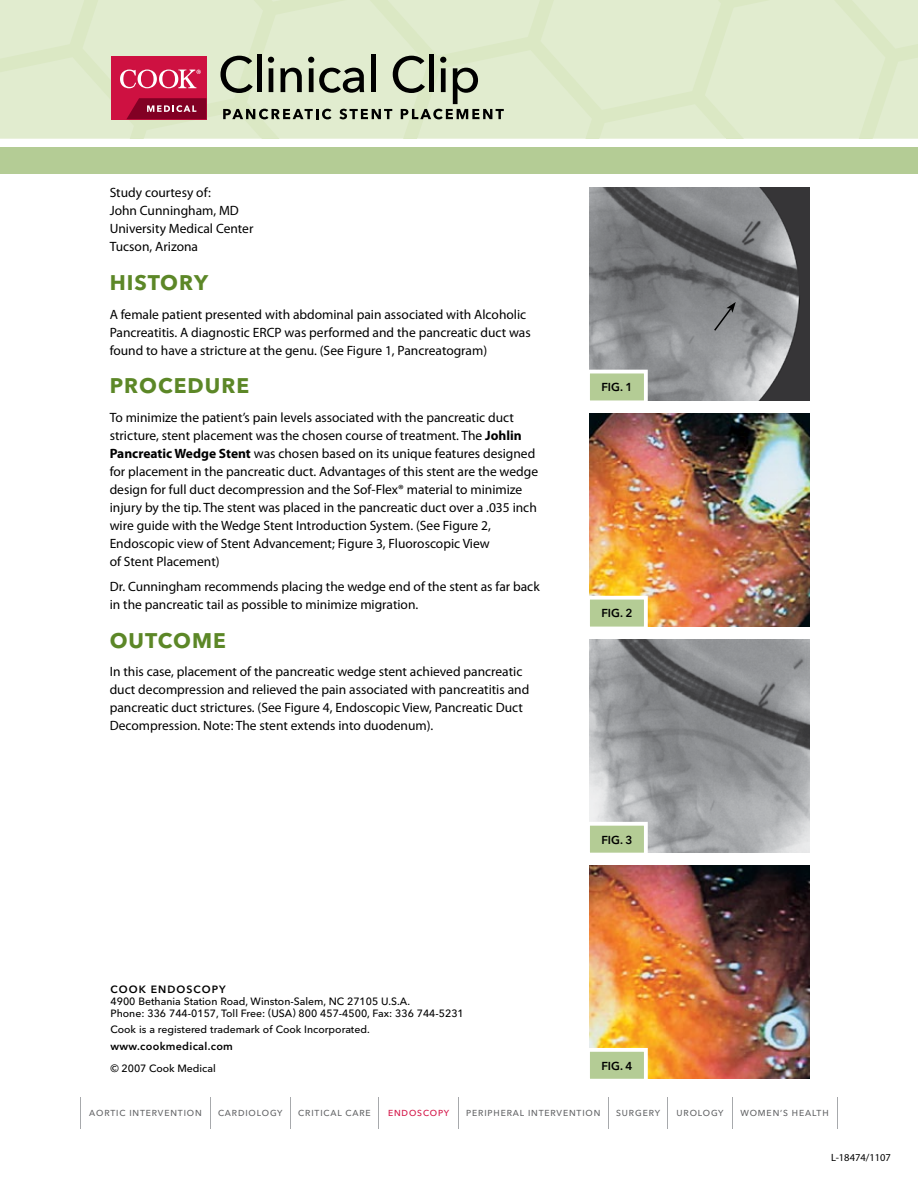
<style>
.page{position:relative;width:918px;height:1188px;background:#fff}
.page>*{position:absolute;margin:0;border:0;box-sizing:border-box;transform-origin:0 0}
.t1{font:700 21px "Avenir Next LT Pro";letter-spacing:.05em;color:#5c8727}
.t2{font:13.5px/18px "Myriad Pro";color:#000}
.t3{font:600 11.55px "Avenir Next LT Pro";color:#000}
.t4{font:600 10.8px "Avenir Next LT Pro";letter-spacing:.025em;color:#000}
.t5{font:500 10.5px/12px "Avenir Next LT Pro";color:#000}
.t6{font:600 10.5px "Avenir Next LT Pro";letter-spacing:.1em;color:#000}
.t7{font:10.5px "Myriad Pro";color:#000}
.t8{font:500 8.7px "Avenir Next LT Pro";letter-spacing:.1em;color:#636466}
.t9{font:500 8.7px "Avenir Next LT Pro";letter-spacing:.095em;color:#d31245}
.s1{font-weight:700}
</style>
<div class="page">
<img style="left:590px;top:413px;width:220px;height:214px">
<img style="left:590px;top:640px;width:220px;height:213px">
<img style="left:590px;top:866px;width:220px;height:213px">
<svg style="left:590px;top:596px;width:58px;height:31px;background:#c2d5a8"></svg>
<svg style="left:590px;top:822px;width:58px;height:31px"></svg>
<svg style="left:590px;top:1048px;width:58px;height:31px;background:#c2d5a8"></svg>
<hr style="left:80px;top:1097px;width:1px;height:32px;background:#a7a9ac">
<hr style="left:210px;top:1097px;width:1px;height:32px;background:#a7a9ac">
<hr style="left:290px;top:1097px;width:1px;height:32px;background:#a7a9ac">
<hr style="left:379px;top:1097px;width:1px;height:32px;background:#a7a9ac">
<hr style="left:458px;top:1097px;width:1px;height:32px;background:#a7a9ac">
<hr style="left:608px;top:1097px;width:1px;height:32px;background:#a7a9ac">
<hr style="left:667px;top:1097px;width:1px;height:32px;background:#a7a9ac">
<hr style="left:732px;top:1097px;width:1px;height:32px;background:#a7a9ac">
<hr style="left:837px;top:1097px;width:1px;height:32px;background:#a7a9ac">
<svg style="left:0;top:0;width:918px;height:401px"></svg>
<p class="t2" style="left:110px;top:184px;width:145px">Study courtesy of:<br>John Cunningham, MD<br>University Medical Center<br>Tucson, Arizona</p>
<h1 class="t1" style="left:110px;top:270px;width:100px">HISTORY</h1>
<p class="t2" style="left:110px;top:305px;width:423px">A female patient presented with abdominal pain associated with Alcoholic<br>Pancreatitis. A diagnostic ERCP was performed and the pancreatic duct was found to have a stricture at the genu. (See Figure 1, Pancreatogram)</p>
<h1 class="t1" style="left:110px;top:373px;width:141px">PROCEDURE</h1>
<p class="t2" style="left:110px;top:408px;width:430px">To minimize the patient’s pain levels associated with the pancreatic duct stricture, stent placement was the chosen course of treatment. The <span class="s1">Johlin Pancreatic Wedge Stent</span> was chosen based on its unique features designed for placement in the pancreatic duct. Advantages of this stent are the wedge design for full duct decompression and the Sof-Flex® material to minimize injury by the tip. The stent was placed in the pancreatic duct over a .035 inch wire guide with the Wedge Stent Introduction System. (See Figure 2, Endoscopic view of Stent Advancement; Figure 3, Fluoroscopic View<br>of Stent Placement)</p>
<p class="t2" style="left:110px;top:577px;width:432px">Dr. Cunningham recommends placing the wedge end of the stent as far back in the pancreatic tail as possible to minimize migration.</p>
<h1 class="t1" style="left:110px;top:627px;width:118px">OUTCOME</h1>
<p class="t2" style="left:110px;top:663px;width:421px">In this case, placement of the pancreatic wedge stent achieved pancreatic duct decompression and relieved the pain associated with pancreatitis and pancreatic duct strictures. (See Figure 4, Endoscopic View, Pancreatic Duct Decompression. Note: The stent extends into duodenum).</p>
<p class="t6" style="left:111px;top:983px;width:117px">COOK ENDOSCOPY</p>
<p class="t5" style="left:111px;top:995px;width:355px">4900 Bethania Station Road, Winston-Salem, NC 27105 U.S.A.<br>Phone: 336 744-0157, Toll Free: (USA) 800 457-4500, Fax: 336 744-5231</p>
<p class="t5" style="left:111px;top:1024px;width:261px">Cook is a registered trademark of Cook Incorporated.</p>
<p class="t4" style="left:111px;top:1040px;width:124px">www.cookmedical.com</p>
<p class="t5" style="left:111px;top:1063px;width:107px">© 2007 Cook Medical</p>
<p class="t3" style="left:601px;top:380px;width:33px">FIG. 1</p>
<p class="t3" style="left:601px;top:606px;width:33px">FIG. 2</p>
<p class="t3" style="left:601px;top:832px;width:33px">FIG. 3</p>
<p class="t3" style="left:601px;top:1059px;width:33px">FIG. 4</p>
<p class="t8" style="left:89px;top:1108px;width:114px">AORTIC INTERVENTION</p>
<p class="t8" style="left:218px;top:1108px;width:66px">CARDIOLOGY</p>
<p class="t8" style="left:298px;top:1108px;width:74px">CRITICAL CARE</p>
<p class="t9" style="left:388px;top:1108px;width:63px">ENDOSCOPY</p>
<p class="t8" style="left:466px;top:1108px;width:136px">PERIPHERAL INTERVENTION</p>
<p class="t8" style="left:616px;top:1108px;width:46px">SURGERY</p>
<p class="t8" style="left:677px;top:1108px;width:49px">UROLOGY</p>
<p class="t8" style="left:741px;top:1108px;width:90px">WOMEN’S HEALTH</p>
<p class="t7" style="left:831px;top:1151px;width:61px">L-18474/1107</p>
</div>
